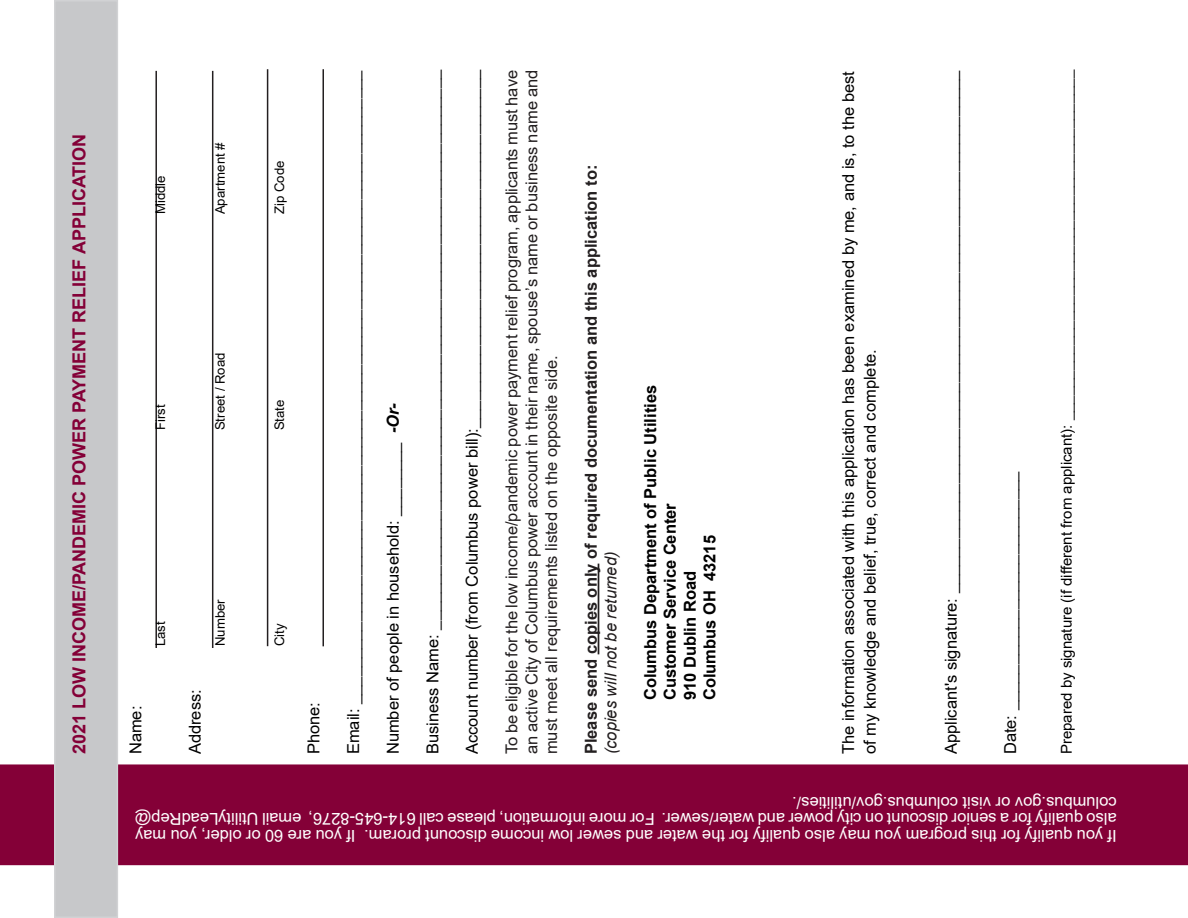
<style>
.page{position:relative;width:1188px;height:918px;background:#fff}
.page>*{position:absolute;margin:0;border:0;box-sizing:border-box;transform-origin:0 0}
.t1{font:700 18px "Arial";color:#840037}
.t2{font:16.5px/21.6px "Arial";color:#000}
.t3{font:16.5px/16.5px "Arial";color:#fff;text-align:justify}
.t4{font:16.5px/19.8px "Arial";color:#231f20;text-align:justify}
.t5{font:700 16.5px "Arial";color:#000}
.t6{font:700 16.5px "Arial";color:#231f20}
.t7{font:italic 16.5px "Arial";color:#231f20}
.t8{font:15px "Arial";color:#000}
.t9{font:13.2px "Arial";color:#000}
.s1{font-weight:700;font-style:italic}
</style>
<div class="page">
<div style="left:1px;top:765px;width:1186px;height:99px;background:#840037"></div>
<div style="left:0;top:764px;width:1188px;height:101px;border:2px solid #840037"></div>
<div style="left:55px;top:1px;width:62px;height:916px;background:#c7c8ca"></div>
<div style="left:54px;top:0;width:64px;height:918px;border:2px solid #d1d2d4"></div>
<hr style="left:155px;top:71px;width:2px;height:577px;background:#231f20">
<hr style="left:212px;top:71px;width:1px;height:577px;background:#231f20">
<hr style="left:267px;top:69px;width:1px;height:577px;background:#231f20">
<hr style="left:322px;top:69px;width:2px;height:577px;background:#231f20">
<hr style="left:598px;top:564px;width:1px;height:90px;background:#231f20">
<p class="t1" style="left:67px;top:754px;width:622px;rotate:-90deg">2021 LOW INCOME/PANDEMIC POWER PAYMENT RELIEF APPLICATION</p>
<p class="t9" style="left:152px;top:214px;width:40px;rotate:-90deg">Middle</p>
<p class="t9" style="left:211px;top:214px;width:73px;rotate:-90deg">Apartment #</p>
<p class="t9" style="left:152px;top:430px;width:27px;rotate:-90deg">First</p>
<p class="t9" style="left:211px;top:430px;width:79px;rotate:-90deg">Street / Road</p>
<p class="t9" style="left:152px;top:646px;width:26px;rotate:-90deg">Last</p>
<p class="t2" style="left:125px;top:754px;width:50px;rotate:-90deg">Name:</p>
<p class="t9" style="left:211px;top:646px;width:49px;rotate:-90deg">Number</p>
<p class="t2" style="left:184px;top:754px;width:67px;rotate:-90deg">Address:</p>
<p class="t9" style="left:270px;top:214px;width:55px;rotate:-90deg">Zip Code</p>
<p class="t9" style="left:270px;top:430px;width:32px;rotate:-90deg">State</p>
<p class="t9" style="left:270px;top:646px;width:24px;rotate:-90deg">City</p>
<p class="t2" style="left:303px;top:754px;width:54px;rotate:-90deg">Phone:</p>
<p class="t2" style="left:342px;top:754px;width:685px;rotate:-90deg">Email: _____________________________________________________________________</p>
<p class="t2" style="left:382px;top:754px;width:353px;rotate:-90deg">Number of people in household: ________ <span class="s1">-Or-</span></p>
<p class="t2" style="left:422px;top:754px;width:686px;rotate:-90deg">Business Name: _____________________________________________________________</p>
<p class="t2" style="left:461px;top:754px;width:686px;rotate:-90deg">Account number (from Columbus power bill):_______________________________________</p>
<p class="t4" style="left:502px;top:754px;width:686px;rotate:-90deg">To be eligible for the low income/pandemic power payment relief program, applicants must have an active City of Columbus power account in their name, spouse’s name or business name and must meet all requirements listed on the opposite side.</p>
<p class="t6" style="left:579px;top:754px;width:591px;rotate:-90deg">Please send copies only of required documentation and this application to:</p>
<p class="t7" style="left:600px;top:754px;width:205px;rotate:-90deg">(copies will not be returned)</p>
<p class="t5" style="left:639px;top:700px;width:317px;rotate:-90deg">Columbus Department of Public Utilities</p>
<p class="t5" style="left:659px;top:700px;width:199px;rotate:-90deg">Customer Service Center</p>
<p class="t5" style="left:698px;top:700px;width:167px;rotate:-90deg">Columbus OH 43215</p>
<p class="t5" style="left:678px;top:700px;width:131px;rotate:-90deg">910 Dublin Road</p>
<p class="t2" style="left:837px;top:754px;width:685px;rotate:-90deg">The information associated with this application has been examined by me, and is, to the best of my knowledge and belief, true, correct and complete.</p>
<p class="t2" style="left:940px;top:754px;width:686px;rotate:-90deg">Applicant's signature: _________________________________________________________</p>
<p class="t2" style="left:999px;top:754px;width:284px;rotate:-90deg">Date: __________________________</p>
<p class="t8" style="left:1056px;top:754px;width:686px;rotate:-90deg">Prepared by signature (if different from applicant): __________________________________________</p>
<p class="t3" style="left:1117px;top:844px;width:984px;rotate:-180deg">If you qualify for this program you may also qualify for the water and sewer low income discount proram. If you are 60 or older, you may also qualify for a senior discount on city power and water/sewer. For more information, please call 614-645-8276, email UtilityLeadRep@ columbus.gov or visit columbus.gov/utilities/.</p>
</div>
